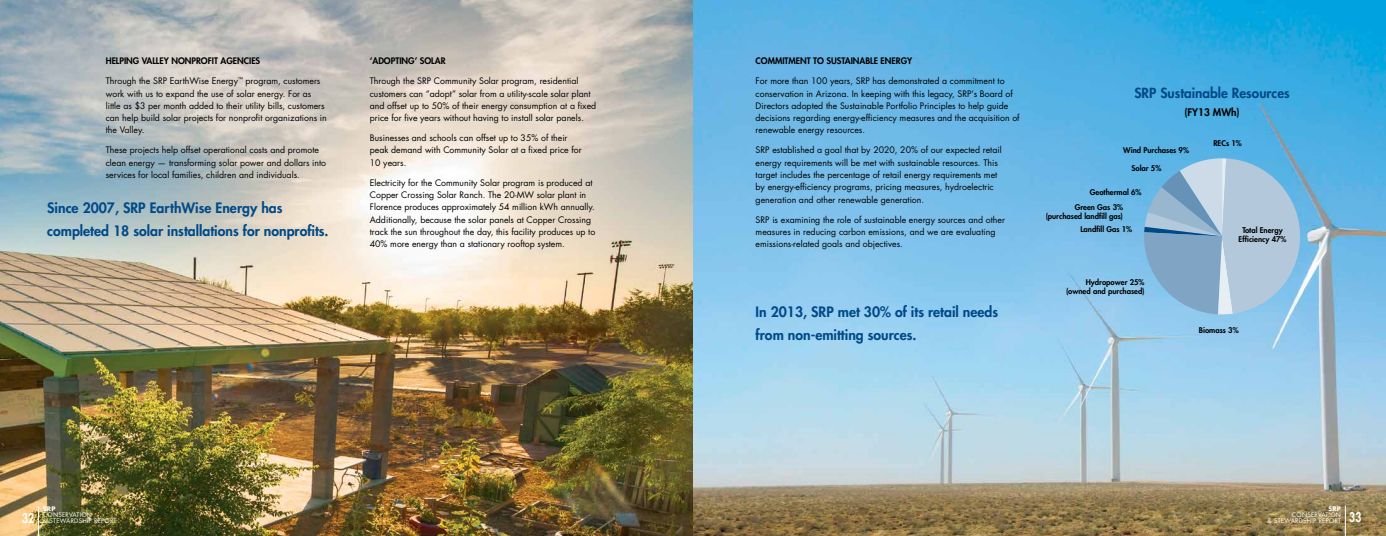
<style>
.page{position:relative;width:1386px;height:536px;background:#fff}
.page>*{position:absolute;margin:0;border:0;box-sizing:border-box;transform-origin:0 0}
.t1{font:800 14px/22.8px "Futura Std";color:#004987}
.t2{font:800 13.56px "Futura Std";color:#004987}
.t3{font:800 10.24px "Futura Std";color:#000}
.t4{font:8.75px/12.2px "Futura Std";color:#000}
.t5{font:800 8.75px "Futura Std";color:#000}
.t6{font:800 7.7px/8.9px "Futura Std";color:#000;text-align:right}
.t7{font:6.12px/6.1px "Futura Std";letter-spacing:.04em;color:#fff;text-align:center}
.t8{font:700 6.12px "Futura Std";letter-spacing:.04em;color:#fff}
.s1{font-weight:800;font-size:13.12px}
</style>
<div class="page">
<img style="left:0;top:0;width:1386px;height:536px">
<hr style="left:38px;top:506px;width:1px;height:30px;background:#fff">
<svg style="left:1142px;top:158px;width:160px;height:156px;background:#97bdd8"></svg>
<hr style="left:1345px;top:505px;width:1px;height:31px;background:#fff">
<p class="t5" style="left:106px;top:55px;width:155px">Helping Valley Nonprofit Agencies</p>
<p class="t4" style="left:106px;top:75px;width:223px">Through the SRP EarthWise Energy<sup>™</sup> program, customers work with us to expand the use of solar energy. For as little as $3 per month added to their utility bills, customers can help build solar projects for nonprofit organizations in the Valley.</p>
<p class="t4" style="left:106px;top:144px;width:222px">These projects help offset operational costs and promote clean energy — transforming solar power and dollars into services for local families, children and individuals.</p>
<h1 class="t1" style="left:47px;top:197px;width:283px">Since 2007, SRP EarthWise Energy has completed 18 solar installations for nonprofits.</h1>
<p class="t5" style="left:370px;top:55px;width:77px">‘Adopting’ Solar</p>
<p class="t4" style="left:370px;top:75px;width:228px">Through the SRP Community Solar program, residential customers can “adopt” solar from a utility-scale solar plant and offset up to 50% of their energy consumption at a fixed price for five years without having to install solar panels.</p>
<p class="t4" style="left:370px;top:132px;width:213px">Businesses and schools can offset up to 35% of their peak demand with Community Solar at a fixed price for<br>10 years.</p>
<p class="t4" style="left:370px;top:176px;width:227px">Electricity for the Community Solar program is produced at Copper Crossing Solar Ranch. The 20-MW solar plant in Florence produces approximately 54 million kWh annually.<br>Additionally, because the solar panels at Copper Crossing track the sun throughout the day, this facility produces up to 40% more energy than a stationary rooftop system.</p>
<p class="t5" style="left:756px;top:55px;width:158px">Commitment to Sustainable Energy</p>
<p class="t4" style="left:756px;top:75px;width:266px">For more than 100 years, SRP has demonstrated a commitment to conservation in Arizona. In keeping with this legacy, SRP’s Board of Directors adopted the Sustainable Portfolio Principles to help guide decisions regarding energy-efficiency measures and the acquisition of renewable energy resources.</p>
<p class="t4" style="left:756px;top:144px;width:248px">SRP established a goal that by 2020, 20% of our expected retail energy requirements will be met with sustainable resources. This target includes the percentage of retail energy requirements met by energy-efficiency programs, pricing measures, hydroelectric generation and other renewable generation.</p>
<p class="t4" style="left:756px;top:213px;width:251px">SRP is examining the role of sustainable energy sources and other measures in reducing carbon emissions, and we are evaluating emissions-related goals and objectives.</p>
<h2 class="t2" style="left:1135px;top:85px;width:157px">SRP Sustainable Resources</h2>
<p class="t3" style="left:1185px;top:105px;width:56px">(FY 13 MWh)</p>
<p class="t6" style="left:1123px;top:145px;width:67px">Wind Purchases 9%</p>
<p class="t6" style="left:1131px;top:163px;width:31px">Solar 5%</p>
<p class="t6" style="left:1090px;top:187px;width:53px">Geothermal 6%</p>
<p class="t6" style="left:1046px;top:202px;width:79px">Green Gas 3% (purchased landfill gas)</p>
<p class="t6" style="left:1080px;top:225px;width:53px">Landfill Gas 1%</p>
<p class="t6" style="left:1213px;top:139px;width:30px">RECs 1%</p>
<p class="t6" style="left:1239px;top:225px;width:49px;text-align:center">Total Energy<br>Efficiency 47%</p>
<p class="t6" style="left:1066px;top:277px;width:80px">Hydropower 25% (owned and purchased)</p>
<h1 class="t1" style="left:756px;top:301px;width:244px">In 2013, SRP met 30% of its retail needs from non-emitting sources.</h1>
<p class="t6" style="left:1199px;top:325px;width:41px">Biomass 3%</p>
<p class="t8" style="left:43px;top:504px;width:14px">SRP</p>
<p class="t7" style="left:22px;top:512px;width:96px">CONSERVATION<br><span class="s1">32</span> &amp; STEWARDSHIP REPORT</p>
<p class="t8" style="left:1329px;top:504px;width:14px">SRP</p>
<p class="t7" style="left:1268px;top:511px;width:95px;text-align:left;text-indent:24px">CONSERVATION<br>&amp; STEWARDSHIP REPORT <span class="s1">33</span></p>
</div>
